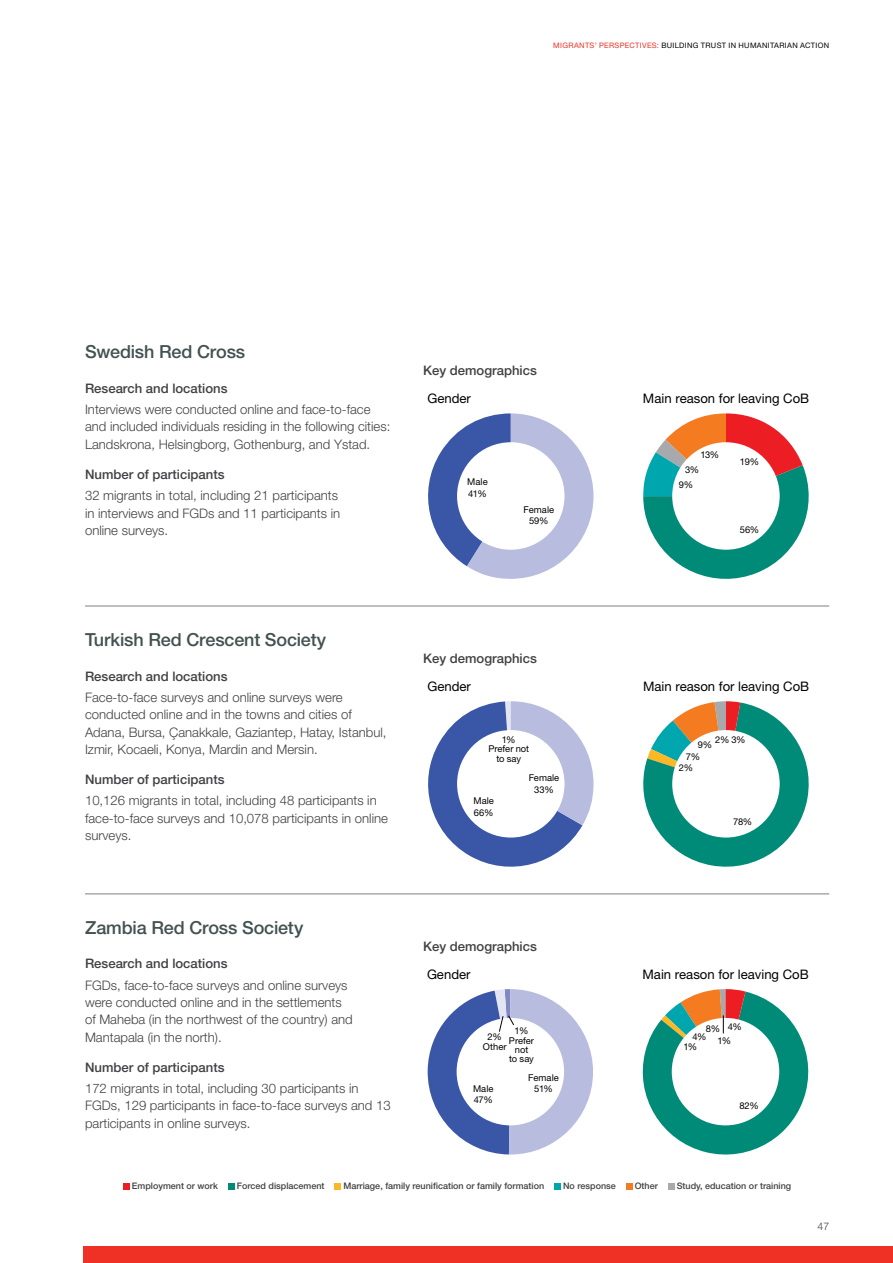
<style>
.page{position:relative;width:893px;height:1263px;background:#fff}
.page>*{position:absolute;margin:0;border:0;box-sizing:border-box;transform-origin:0 0}
.Header_Level_1{font:500 18px "Helvetica Neue LT";letter-spacing:-.01em;color:#435151}
.Body_Text{font:300 13.2px/17.2px "Helvetica Neue LT";color:#414042}
.Body_Text-2{font:500 13.2px "Helvetica Neue LT";color:#414042}
.t1{font:13.2px "Helvetica Neue LT";color:#000}
.t2{font:300 10.5px "Helvetica Neue LT";color:#414042}
.t3{font:9.3px/11.2px "Helvetica Neue LT";color:#000;text-align:center}
.Body_Text-3{font:500 9px "Helvetica Neue LT";color:#414042}
.t4{font:7.5px "Helvetica Neue LT";letter-spacing:.04em;color:#000}
.s1{color:#ee3124}
</style>
<div class="page">
<div style="left:83px;top:1246px;width:810px;height:17px;background:#ee3124"></div>
<hr style="left:85px;top:605px;width:744px;height:2px;background:#a7a9ac">
<hr style="left:85px;top:893px;width:744px;height:1px;background:#a7a9ac">
<svg style="left:123px;top:1183px;width:6px;height:6px"></svg>
<svg style="left:228px;top:1183px;width:6px;height:6px"></svg>
<svg style="left:335px;top:1183px;width:6px;height:6px"></svg>
<div style="left:554px;top:1183px;width:7px;height:6px;background:#00a6ae"></div>
<svg style="left:626px;top:1183px;width:6px;height:6px"></svg>
<svg style="left:668px;top:1183px;width:6px;height:6px"></svg>
<svg style="left:428px;top:413px;width:165px;height:166px"></svg>
<svg style="left:643px;top:413px;width:166px;height:166px"></svg>
<div style="left:457px;top:442px;width:107px;height:108px;background:#fff;border-radius:50%"></div>
<div style="left:672px;top:442px;width:108px;height:108px;background:#fff;border-radius:50%"></div>
<svg style="left:428px;top:701px;width:165px;height:166px"></svg>
<svg style="left:643px;top:701px;width:166px;height:166px"></svg>
<div style="left:457px;top:730px;width:107px;height:107px;background:#fff;border-radius:50%"></div>
<div style="left:672px;top:730px;width:108px;height:107px;background:#fff;border-radius:50%"></div>
<svg style="left:427px;top:989px;width:166px;height:165px"></svg>
<svg style="left:642px;top:989px;width:167px;height:166px"></svg>
<p class="t4" style="left:553px;top:41px;width:277px"><span class="s1">MIGRANTS’ PERSPECTIVES:</span> BUILDING TRUST IN HUMANITARIAN ACTION</p>
<p class="Header_Level_1" style="left:85px;top:341px;width:162px">Swedish Red Cross</p>
<p class="Body_Text-2" style="left:85px;top:380px;width:144px">Research and locations</p>
<p class="Body_Text" style="left:85px;top:401px;width:307px">Interviews were conducted online and face-to-face and included individuals residing in the following cities:<br>Landskrona, Helsingborg, Gothenburg, and Ystad.</p>
<p class="Body_Text-2" style="left:85px;top:466px;width:141px">Number of participants</p>
<p class="Body_Text" style="left:85px;top:487px;width:257px">32 migrants in total, including 21 participants in interviews and FGDs and 11 participants in online surveys.</p>
<p class="Body_Text-2" style="left:423px;top:362px;width:115px">Key demographics</p>
<p class="t1" style="left:427px;top:390px;width:45px">Gender</p>
<p class="t1" style="left:643px;top:390px;width:168px">Main reason for leaving CoB</p>
<p class="t3" style="left:700px;top:449px;width:20px">13%</p>
<p class="t3" style="left:685px;top:464px;width:16px">3%</p>
<p class="t3" style="left:467px;top:476px;width:22px;text-align:left">Male<br>41%</p>
<p class="t3" style="left:679px;top:479px;width:16px">9%</p>
<p class="t3" style="left:523px;top:504px;width:32px">Female<br>59%</p>
<p class="t3" style="left:740px;top:456px;width:21px">19%</p>
<p class="t3" style="left:740px;top:524px;width:21px">56%</p>
<p class="Header_Level_1" style="left:85px;top:629px;width:243px">Turkish Red Crescent Society</p>
<p class="Body_Text-2" style="left:85px;top:668px;width:144px">Research and locations</p>
<p class="Body_Text" style="left:85px;top:688px;width:303px">Face-to-face surveys and online surveys were conducted online and in the towns and cities of Adana, Bursa, Çanakkale, Gaziantep, Hatay, Istanbul, Izmir, Kocaeli, Konya, Mardin and Mersin.</p>
<p class="Body_Text-2" style="left:85px;top:771px;width:141px">Number of participants</p>
<p class="Body_Text" style="left:85px;top:792px;width:304px">10,126 migrants in total, including 48 participants in face-to-face surveys and 10,078 participants in online surveys.</p>
<p class="Header_Level_1" style="left:85px;top:917px;width:220px">Zambia Red Cross Society</p>
<p class="Body_Text-2" style="left:85px;top:956px;width:144px">Research and locations</p>
<p class="Body_Text" style="left:85px;top:976px;width:269px">FGDs, face-to-face surveys and online surveys were conducted online and in the settlements of Maheba (in the northwest of the country) and Mantapala (in the north).</p>
<p class="Body_Text-2" style="left:85px;top:1059px;width:141px">Number of participants</p>
<p class="Body_Text" style="left:85px;top:1079px;width:307px">172 migrants in total, including 30 participants in<br>FGDs, 129 participants in face-to-face surveys and 13 participants in online surveys.</p>
<p class="Body_Text-2" style="left:423px;top:650px;width:115px">Key demographics</p>
<p class="t1" style="left:427px;top:678px;width:45px">Gender</p>
<p class="t1" style="left:643px;top:678px;width:168px">Main reason for leaving CoB</p>
<p class="t3" style="left:502px;top:734px;width:15px">1%</p>
<p class="t3" style="left:715px;top:734px;width:32px">2% 3%</p>
<p class="t3" style="left:488px;top:744px;width:42px;line-height:9.3px">Prefer not to say</p>
<p class="t3" style="left:698px;top:739px;width:16px">9%</p>
<p class="t3" style="left:686px;top:751px;width:16px">7%</p>
<p class="t3" style="left:679px;top:762px;width:16px">2%</p>
<p class="t3" style="left:474px;top:795px;width:22px;text-align:left">Male<br>66%</p>
<p class="t3" style="left:529px;top:772px;width:32px">Female<br>33%</p>
<p class="Body_Text-2" style="left:423px;top:938px;width:115px">Key demographics</p>
<p class="t3" style="left:733px;top:816px;width:21px">78%</p>
<p class="t1" style="left:427px;top:966px;width:45px">Gender</p>
<p class="t1" style="left:642px;top:966px;width:168px">Main reason for leaving CoB</p>
<p class="t3" style="left:515px;top:1025px;width:15px">1%</p>
<p class="t3" style="left:706px;top:1022px;width:37px">8% 4%</p>
<p class="t3" style="left:509px;top:1035px;width:27px;line-height:9.3px">Prefer not<br>to say</p>
<p class="t3" style="left:692px;top:1033px;width:40px">4% 1%</p>
<p class="t3" style="left:483px;top:1032px;width:25px;line-height:9.3px">2%<br>Other</p>
<p class="t3" style="left:683px;top:1041px;width:15px">1%</p>
<p class="t3" style="left:473px;top:1083px;width:22px;text-align:left">Male<br>47%</p>
<p class="t3" style="left:528px;top:1072px;width:32px">Female<br>51%</p>
<p class="t3" style="left:739px;top:1100px;width:21px">82%</p>
<p class="Body_Text-3" style="left:132px;top:1181px;width:88px">Employment or work</p>
<p class="Body_Text-3" style="left:237px;top:1181px;width:89px">Forced displacement</p>
<p class="Body_Text-3" style="left:343px;top:1181px;width:202px">Marriage, family reunification or family formation</p>
<p class="Body_Text-3" style="left:563px;top:1181px;width:54px">No response</p>
<p class="Body_Text-3" style="left:635px;top:1181px;width:25px">Other</p>
<p class="Body_Text-3" style="left:677px;top:1181px;width:116px">Study, education or training</p>
<p class="t2" style="left:817px;top:1220px;width:13px">47</p>
</div>
